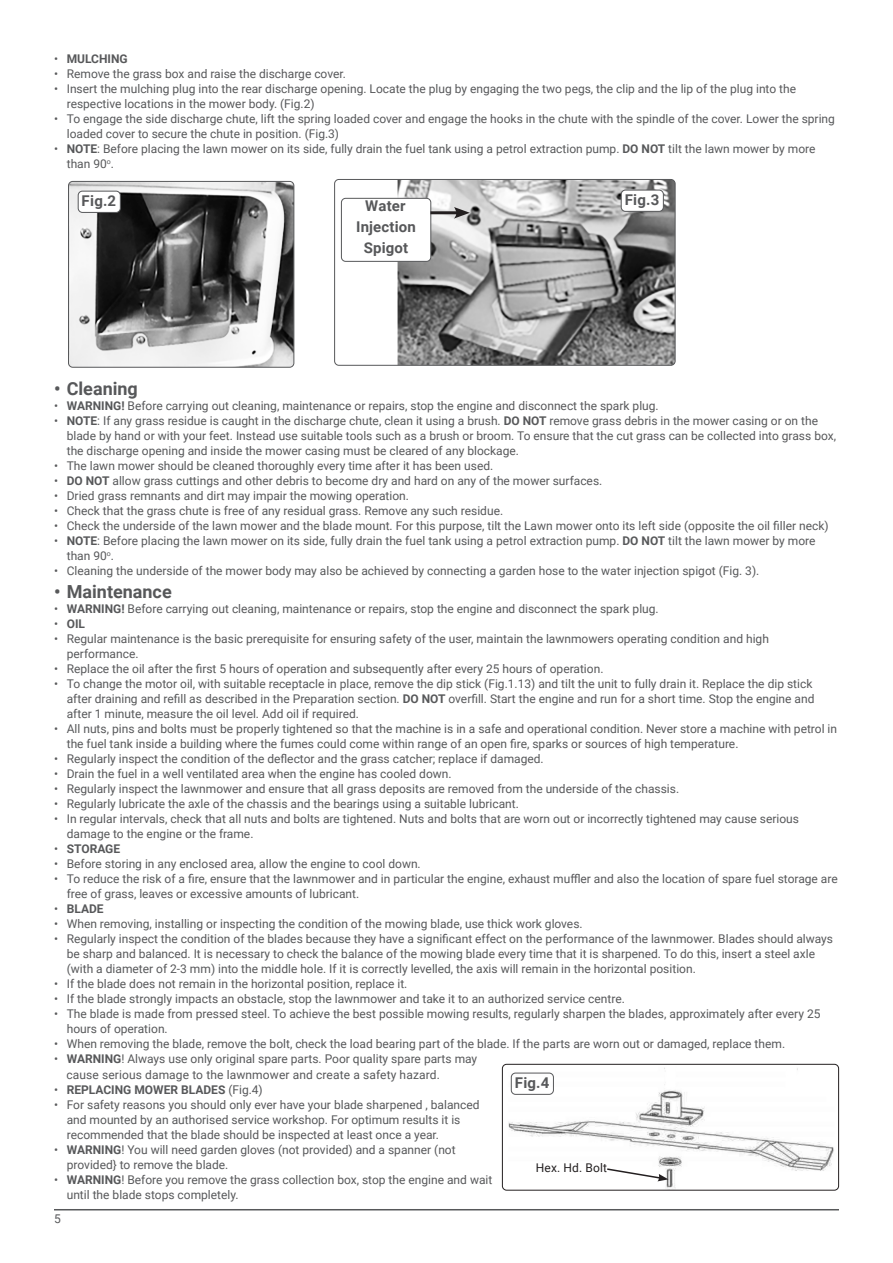
<style>
.page{position:relative;width:893px;height:1263px;background:#fff}
.page>*{position:absolute;margin:0;border:0;box-sizing:border-box;transform-origin:0 0}
.t1{font:700 18px "Roboto";color:#57585a}
.Instructions_Model_No{font:700 14.85px/21px "Roboto";letter-spacing:.01em;color:#57585a;text-align:center}
.Body{font:12px/15px "Roboto";color:#57585a}
.t2{font:700 12px "Roboto";color:#57585a}
.Body-2{font:12px "Roboto";letter-spacing:.01em;color:#231f20}
.s1{font-weight:400}
.s2{font-weight:700}
</style>
<div class="page">
<hr style="left:54px;top:1209px;width:785px;height:1px;background:#57585a">
<img style="left:70px;top:181px;width:224px;height:185px">
<div style="left:68px;top:181px;width:226px;height:187px;border:1px solid #57585a;border-radius:4px"></div>
<img style="left:502px;top:1064px;width:337px;height:126px">
<div style="left:502px;top:1064px;width:337px;height:126px;border:1px solid #231f20;border-radius:4px"></div>
<div style="left:511px;top:1073px;width:43px;height:22px;border:1px solid #57585a;border-radius:4px"></div>
<img style="left:398px;top:179px;width:277px;height:186px">
<div style="left:334px;top:179px;width:341px;height:187px;border:1px solid #57585a;border-radius:4px"></div>
<div style="left:78px;top:191px;width:42px;height:21px;background:#fff;border-radius:4px"></div>
<div style="left:78px;top:191px;width:43px;height:22px;border:1px solid #57585a;border-radius:4px"></div>
<div style="left:621px;top:190px;width:42px;height:21px;background:#fff;border-radius:4px"></div>
<div style="left:621px;top:190px;width:43px;height:22px;border:1px solid #57585a;border-radius:4px"></div>
<div style="left:341px;top:198px;width:90px;height:63px;background:#fff;border-radius:4px"></div>
<div style="left:341px;top:198px;width:90px;height:64px;border:1px solid #57585a;border-radius:4px"></div>
<hr style="left:430px;top:211px;width:29px;height:3px;background:#231f20">
<svg style="left:454px;top:207px;width:16px;height:12px"></svg>
<svg style="left:605px;top:1167px;width:63px;height:14px"></svg>
<p class="t2" style="left:54px;top:50px;width:75px"><span class="s1">•</span> MULCHING</p>
<p class="Body" style="left:54px;top:66px;width:293px">• Remove the grass box and raise the discharge cover.</p>
<p class="Body" style="left:67px;top:81px;width:731px;text-indent:-13px">• Insert the mulching plug into the rear discharge opening. Locate the plug by engaging the two pegs, the clip and the lip of the plug into the respective locations in the mower body. (Fig.2)</p>
<p class="Body" style="left:67px;top:111px;width:770px;text-indent:-13px">• To engage the side discharge chute, lift the spring loaded cover and engage the hooks in the chute with the spindle of the cover. Lower the spring loaded cover to secure the chute in position. (Fig.3)</p>
<p class="Body" style="left:67px;top:141px;width:750px;text-indent:-13px">• <span class="s2">NOTE</span>: Before placing the lawn mower on its side, fully drain the fuel tank using a petrol extraction pump. <span class="s2">DO NOT</span> tilt the lawn mower by more than 90<sup>o</sup>.</p>
<p class="Instructions_Model_No" style="left:82px;top:189px;width:36px">Fig.2</p>
<p class="Instructions_Model_No" style="left:625px;top:188px;width:36px">Fig.3</p>
<p class="Instructions_Model_No" style="left:356px;top:195px;width:61px">Water<br>Injection<br>Spigot</p>
<p class="t1" style="left:54px;top:376px;width:85px">• Cleaning</p>
<p class="Body" style="left:54px;top:398px;width:606px">• <span class="s2">WARNING!</span> Before carrying out cleaning, maintenance or repairs, stop the engine and disconnect the spark plug.</p>
<p class="Body" style="left:67px;top:413px;width:771px;text-indent:-13px">• <span class="s2">NOTE</span>: If any grass residue is caught in the discharge chute, clean it using a brush. <span class="s2">DO NOT</span> remove grass debris in the mower casing or on the blade by hand or with your feet. Instead use suitable tools such as a brush or broom. To ensure that the cut grass can be collected into grass box, the discharge opening and inside the mower casing must be cleared of any blockage.</p>
<p class="Body" style="left:54px;top:458px;width:441px">• The lawn mower should be cleaned thoroughly every time after it has been used.</p>
<p class="Body" style="left:54px;top:473px;width:550px">• <span class="s2">DO NOT</span> allow grass cuttings and other debris to become dry and hard on any of the mower surfaces.</p>
<p class="Body" style="left:54px;top:488px;width:357px">• Dried grass remnants and dirt may impair the mowing operation.</p>
<p class="Body" style="left:54px;top:503px;width:451px">• Check that the grass chute is free of any residual grass. Remove any such residue.</p>
<p class="Body" style="left:54px;top:518px;width:776px">• Check the underside of the lawn mower and the blade mount. For this purpose, tilt the Lawn mower onto its left side (opposite the oil filler neck)</p>
<p class="Body" style="left:67px;top:533px;width:750px;text-indent:-13px">• <span class="s2">NOTE</span>: Before placing the lawn mower on its side, fully drain the fuel tank using a petrol extraction pump. <span class="s2">DO NOT</span> tilt the lawn mower by more than 90<sup>o</sup>.</p>
<p class="Body" style="left:54px;top:563px;width:707px">• Cleaning the underside of the mower body may also be achieved by connecting a garden hose to the water injection spigot (Fig. 3).</p>
<p class="t1" style="left:54px;top:579px;width:119px">• Maintenance</p>
<p class="Body" style="left:54px;top:601px;width:606px">• <span class="s2">WARNING!</span> Before carrying out cleaning, maintenance or repairs, stop the engine and disconnect the spark plug.</p>
<p class="t2" style="left:54px;top:615px;width:33px"><span class="s1">•</span> OIL</p>
<p class="Body" style="left:67px;top:631px;width:704px;text-indent:-13px">• Regular maintenance is the basic prerequisite for ensuring safety of the user, maintain the lawnmowers operating condition and high performance.</p>
<p class="Body" style="left:54px;top:661px;width:551px">• Replace the oil after the first 5 hours of operation and subsequently after every 25 hours of operation.</p>
<p class="Body" style="left:67px;top:676px;width:749px;text-indent:-13px">• To change the motor oil, with suitable receptacle in place, remove the dip stick (Fig.1.13) and tilt the unit to fully drain it. Replace the dip stick after draining and refill as described in the Preparation section. <span class="s2">DO NOT</span> overfill. Start the engine and run for a short time. Stop the engine and after 1 minute, measure the oil level. Add oil if required.</p>
<p class="Body" style="left:67px;top:721px;width:772px;text-indent:-13px">• All nuts, pins and bolts must be properly tightened so that the machine is in a safe and operational condition. Never store a machine with petrol in the fuel tank inside a building where the fumes could come within range of an open fire, sparks or sources of high temperature.</p>
<p class="Body" style="left:54px;top:751px;width:491px">• Regularly inspect the condition of the deflector and the grass catcher; replace if damaged.</p>
<p class="Body" style="left:54px;top:766px;width:399px">• Drain the fuel in a well ventilated area when the engine has cooled down.</p>
<p class="Body" style="left:54px;top:781px;width:627px">• Regularly inspect the lawnmower and ensure that all grass deposits are removed from the underside of the chassis.</p>
<p class="Body" style="left:54px;top:796px;width:466px">• Regularly lubricate the axle of the chassis and the bearings using a suitable lubricant.</p>
<p class="Body" style="left:67px;top:811px;width:734px;text-indent:-13px">• In regular intervals, check that all nuts and bolts are tightened. Nuts and bolts that are worn out or incorrectly tightened may cause serious damage to the engine or the frame.</p>
<p class="t2" style="left:54px;top:840px;width:68px"><span class="s1">•</span> STORAGE</p>
<p class="Body" style="left:54px;top:856px;width:368px">• Before storing in any enclosed area, allow the engine to cool down.</p>
<p class="Body" style="left:67px;top:871px;width:772px;text-indent:-13px">• To reduce the risk of a fire, ensure that the lawnmower and in particular the engine, exhaust muffler and also the location of spare fuel storage are free of grass, leaves or excessive amounts of lubricant.</p>
<p class="t2" style="left:54px;top:900px;width:51px"><span class="s1">•</span> BLADE</p>
<p class="Body" style="left:54px;top:916px;width:530px">• When removing, installing or inspecting the condition of the mowing blade, use thick work gloves.</p>
<p class="Body" style="left:67px;top:931px;width:768px;text-indent:-13px">• Regularly inspect the condition of the blades because they have a significant effect on the performance of the lawnmower. Blades should always be sharp and balanced. It is necessary to check the balance of the mowing blade every time that it is sharpened. To do this, insert a steel axle (with a diameter of 2-3 mm) into the middle hole. If it is correctly levelled, the axis will remain in the horizontal position.</p>
<p class="Body" style="left:54px;top:976px;width:355px">• If the blade does not remain in the horizontal position, replace it.</p>
<p class="Body" style="left:54px;top:991px;width:572px">• If the blade strongly impacts an obstacle, stop the lawnmower and take it to an authorized service centre.</p>
<p class="Body" style="left:67px;top:1006px;width:755px;text-indent:-13px">• The blade is made from pressed steel. To achieve the best possible mowing results, regularly sharpen the blades, approximately after every 25 hours of operation.</p>
<p class="Body" style="left:54px;top:1036px;width:733px">• When removing the blade, remove the bolt, check the load bearing part of the blade. If the parts are worn out or damaged, replace them.</p>
<p class="Body" style="left:54px;top:1051px;width:425px">• <span class="s2">WARNING</span>! Always use only original spare parts. Poor quality spare parts may</p>
<p class="Body" style="left:66px;top:1066px;width:375px">cause serious damage to the lawnmower and create a safety hazard.</p>
<p class="t2" style="left:54px;top:1081px;width:210px"><span class="s1">•</span> REPLACING MOWER BLADES <span class="s1">(Fig.4)</span></p>
<p class="Body" style="left:67px;top:1096px;width:414px;text-indent:-13px">• For safety reasons you should only ever have your blade sharpened , balanced and mounted by an authorised service workshop. For optimum results it is recommended that the blade should be inspected at least once a year.</p>
<p class="Body" style="left:67px;top:1141px;width:390px;text-indent:-13px">• <span class="s2">WARNING</span>! You will need garden gloves (not provided) and a spanner (not provided} to remove the blade.</p>
<p class="Body" style="left:67px;top:1171px;width:427px;text-indent:-13px">• <span class="s2">WARNING</span>! Before you remove the grass collection box, stop the engine and wait until the blade stops completely.</p>
<p class="Instructions_Model_No" style="left:515px;top:1071px;width:36px">Fig.4</p>
<p class="Body-2" style="left:536px;top:1159px;width:73px">Hex. Hd. Bolt</p>
<p class="Body" style="left:54px;top:1211px;width:8px">5</p>
</div>
